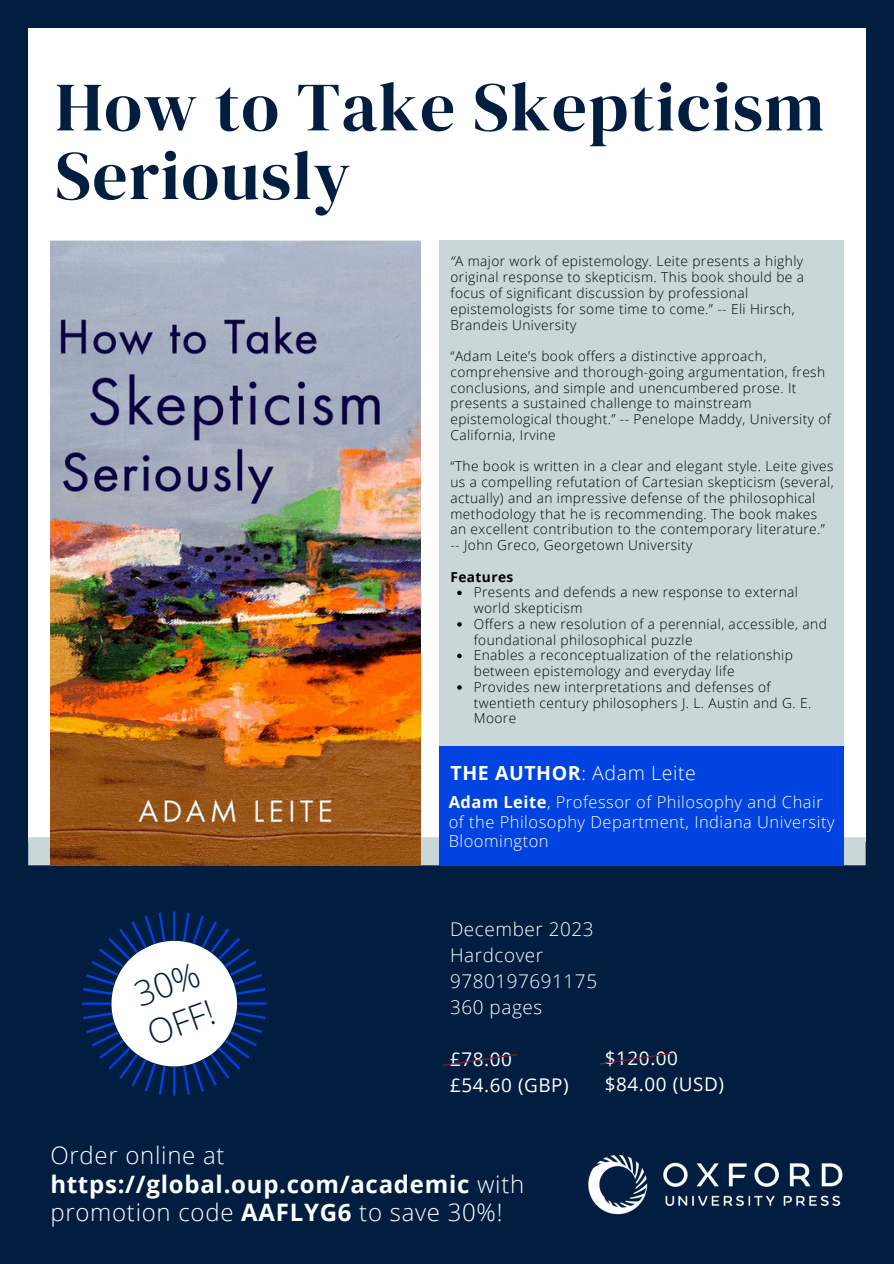
<style>
.page{position:relative;width:894px;height:1264px;background:#fff}
.page>*{position:absolute;margin:0;border:0;box-sizing:border-box;transform-origin:0 0}
.t1{font:69px/68.7px "DM Serif Display";letter-spacing:.02em;color:#011e41}
.t2{font:300 34.05px "Open Sans";color:#011e41}
.t3{font:300 24px/28.2px "Open Sans";letter-spacing:.03em;color:#fff}
.t4{font:300 19.5px "Open Sans";letter-spacing:.03em;color:#fff}
.t5{font:300 18.9px "Open Sans";letter-spacing:.03em;color:#fff}
.t6{font:18.9px "Open Sans";letter-spacing:.03em;color:#fff}
.t7{font:300 16.5px/19.2px "Open Sans";letter-spacing:.03em;color:#fff}
.t8{font:300 13.65px/15.8px "Open Sans";letter-spacing:.03em;color:#000}
.t9{font:700 13.65px "Open Sans";letter-spacing:.03em;color:#000}
.s1{font-style:italic}
.s2{font-weight:700}
</style>
<div class="page">
<div style="left:0;top:0;width:893px;height:1263px;background:#011e41"></div>
<div style="left:28px;top:28px;width:837px;height:813px;background:#fff"></div>
<div style="left:28px;top:837px;width:837px;height:28px;background:#cad7d8"></div>
<img style="left:588px;top:1154px;width:255px;height:61px">
<img style="left:50px;top:240px;width:370px;height:625px">
<div style="left:439px;top:240px;width:404px;height:544px;background:#cad7d8"></div>
<div style="left:439px;top:746px;width:404px;height:119px;background:#0043e0"></div>
<svg style="left:599px;top:1052px;width:75px;height:13px"></svg>
<svg style="left:443px;top:1054px;width:75px;height:12px"></svg>
<svg style="left:457px;top:590px;width:4px;height:5px"></svg>
<svg style="left:457px;top:622px;width:4px;height:4px"></svg>
<svg style="left:457px;top:653px;width:4px;height:5px"></svg>
<svg style="left:457px;top:685px;width:4px;height:4px"></svg>
<svg style="left:82px;top:911px;width:185px;height:185px"></svg>
<svg style="left:102px;top:931px;width:144px;height:144px"></svg>
<p class="t1" style="left:55px;top:72px;width:770px">How to Take Skepticism<br>Seriously</p>
<p class="t8" style="left:450px;top:253px;width:355px"><span class="s1">“</span>A major work of epistemology. Leite presents a highly original response to skepticism. This book should be a focus of significant discussion by professional epistemologists for some time to come.” -- Eli Hirsch, Brandeis University</p>
<p class="t8" style="left:450px;top:348px;width:382px">“Adam Leite’s book offers a distinctive approach, comprehensive and thorough-going argumentation, fresh conclusions, and simple and unencumbered prose. It presents a sustained challenge to mainstream epistemological thought.” -- Penelope Maddy, University of California, Irvine</p>
<p class="t8" style="left:450px;top:458px;width:384px">“The book is written in a clear and elegant style. Leite gives us a compelling refutation of Cartesian skepticism (several, actually) and an impressive defense of the philosophical methodology that he is recommending. The book makes an excellent contribution to the contemporary literature.” -- John Greco, Georgetown University</p>
<p class="t9" style="left:450px;top:567px;width:64px">Features</p>
<p class="t8" style="left:473px;top:584px;width:325px">Presents and defends a new response to external world skepticism</p>
<p class="t8" style="left:473px;top:615px;width:354px">Offers a new resolution of a perennial, accessible, and foundational philosophical puzzle</p>
<p class="t8" style="left:473px;top:647px;width:320px">Enables a reconceptualization of the relationship between epistemology and everyday life</p>
<p class="t8" style="left:473px;top:678px;width:339px">Provides new interpretations and defenses of twentieth century philosophers J. L. Austin and G. E.<br>Moore</p>
<p class="t2" style="left:140px;top:1011px;width:70px;rotate:-20deg">OFF!</p>
<p class="t4" style="left:450px;top:759px;width:247px"><span class="s2">THE AUTHOR</span>: Adam Leite</p>
<p class="t7" style="left:448px;top:792px;width:387px"><span class="s2">Adam Leite</span>, Professor of Philosophy and Chair of the Philosophy Department, Indiana University<br>Bloomington</p>
<p class="t5" style="left:450px;top:916px;width:145px">December 2023</p>
<p class="t5" style="left:450px;top:942px;width:95px">Hardcover</p>
<p class="t5" style="left:450px;top:968px;width:148px">9780197691175</p>
<p class="t5" style="left:450px;top:994px;width:94px">360 pages</p>
<p class="t6" style="left:450px;top:1046px;width:63px">£78.00</p>
<p class="t6" style="left:450px;top:1072px;width:120px">£54.60 (GBP)</p>
<p class="t6" style="left:604px;top:1045px;width:75px">$120.00</p>
<p class="t6" style="left:604px;top:1071px;width:121px">$84.00 (USD)</p>
<p class="t3" style="left:50px;top:1140px;width:475px">Order online at <span class="s2">https://global.oup.com/academic</span> with promotion code <span class="s2">AAFLYG6</span> to save 30%!</p>
</div>
